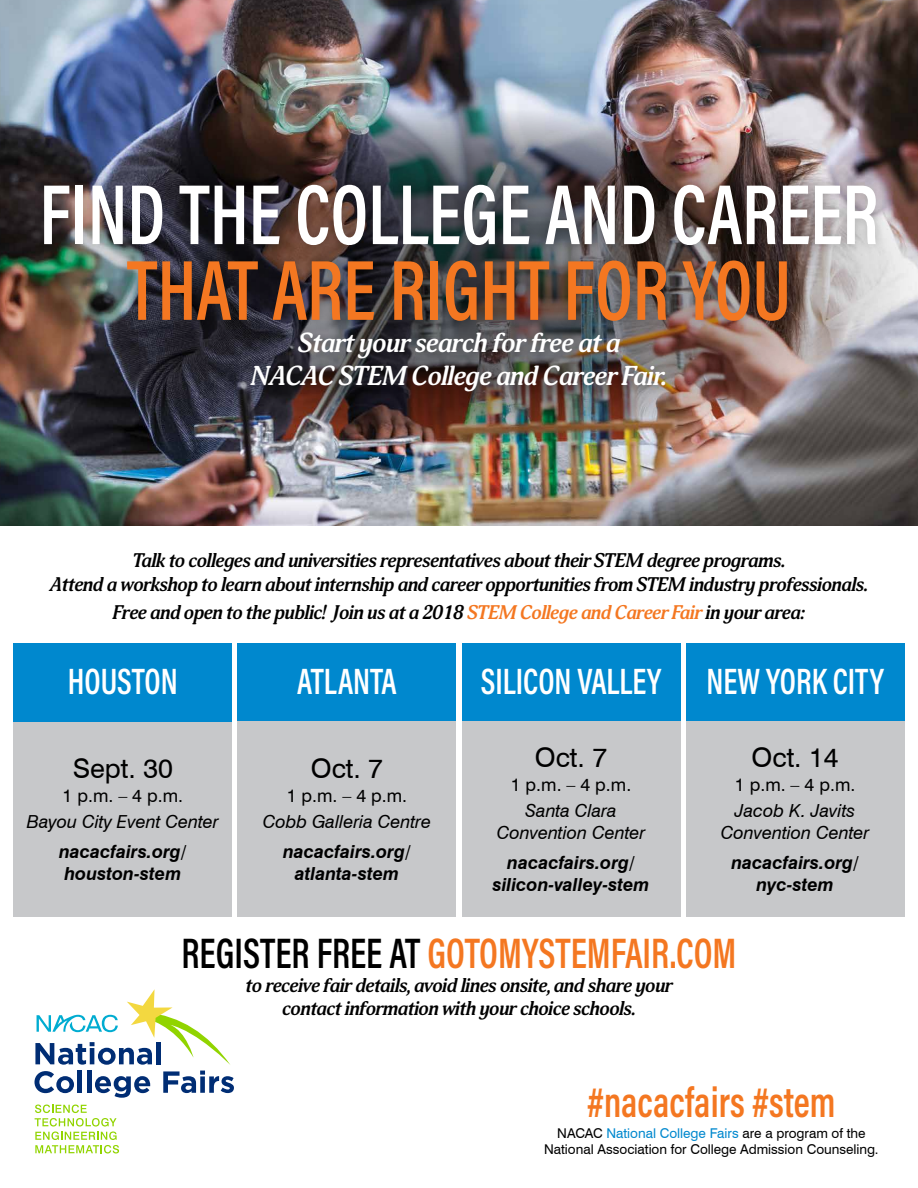
<style>
.page{position:relative;width:918px;height:1188px;background:#fff}
.page>*{position:absolute;margin:0;border:0;box-sizing:border-box;transform-origin:0 0}
.t1{font:600 86.25px "Acumin Pro Cond";color:#fff;scale:.87 1}
.t2{font:600 86.25px "Acumin Pro Cond";color:#f47721;scale:.87 1}
.t3{font:600 43.12px "Acumin Pro Cond";color:#f47721;scale:.87 1}
.t4{font:600 37.12px "Acumin Pro Cond";color:#fff;scale:.87 1}
.t5{font:italic 700 27px/32.4px "Adonis";letter-spacing:-.04em;color:#fff;text-align:center}
.t6{font:27px "Swiss 721 BT";color:#000}
.t7{font:italic 700 19.5px/23.4px "Adonis";letter-spacing:-.04em;color:#000;text-align:center}
.t8{font:italic 700 18px/21.6px "Swiss 721 BT";color:#000;text-align:center}
.t9{font:italic 18px/21.6px "Swiss 721 BT";color:#000;text-align:center}
.t10{font:18px "Swiss 721 BT";color:#000}
.t11{font:13.5px/16.2px "Swiss 721 BT";color:#000;text-align:center}
.s1{color:#f47721}
.s2{color:#000}
.s3{color:#0088ce}
</style>
<div class="page">
<img style="left:0;top:0;width:918px;height:525px">
<img style="left:0;top:108px;width:918px;height:338px">
<div style="left:33px;top:174px;width:853px;height:228px;background:#000;opacity:.25"></div>
<svg style="left:34px;top:1071px;width:40px;height:22px"></svg>
<hr style="left:78px;top:1071px;width:4px;height:22px;background:#002d74">
<hr style="left:87px;top:1071px;width:4px;height:22px;background:#002d74">
<svg style="left:95px;top:1076px;width:55px;height:22px"></svg>
<svg style="left:163px;top:1071px;width:71px;height:22px"></svg>
<svg style="left:35px;top:1105px;width:84px;height:48px"></svg>
<svg style="left:35px;top:989px;width:195px;height:76px"></svg>
<div style="left:14px;top:721px;width:218px;height:195px;background:#c7c8ca"></div>
<div style="left:686px;top:643px;width:218px;height:78px;background:#0088ce"></div>
<div style="left:462px;top:643px;width:218px;height:78px;background:#0088ce"></div>
<div style="left:238px;top:643px;width:218px;height:78px;background:#0088ce"></div>
<div style="left:14px;top:643px;width:218px;height:78px;background:#0088ce"></div>
<div style="left:238px;top:721px;width:218px;height:195px;background:#c7c8ca"></div>
<div style="left:462px;top:721px;width:218px;height:195px;background:#c7c8ca"></div>
<div style="left:686px;top:721px;width:218px;height:195px;background:#c7c8ca"></div>
<h1 class="t1" style="left:39px;top:158px;width:966px">FIND THE COLLEGE AND CAREER</h1>
<h1 class="t2" style="left:127px;top:234px;width:765px">THAT ARE RIGHT FOR YOU</h1>
<h3 class="t5" style="left:251px;top:328px;width:418px">Start your search for free at a<br>NACAC STEM College and Career Fair.</h3>
<p class="t7" style="left:50px;top:550px;width:820px">Talk to colleges and universities representatives about their STEM degree programs.<br>Attend a workshop to learn about internship and career opportunities from STEM industry professionals.</p>
<p class="t7" style="left:113px;top:601px;width:695px">Free and open to the public! Join us at a 2018 <span class="s1">STEM College and Career Fair</span> in your area:</p>
<h3 class="t4" style="left:68px;top:657px;width:128px">HOUSTON</h3>
<h3 class="t4" style="left:297px;top:657px;width:116px">ATLANTA</h3>
<h3 class="t4" style="left:481px;top:657px;width:465px">SILICON VALLEY NEW YORK CITY</h3>
<h3 class="t6" style="left:73px;top:752px;width:102px">Sept. 30</h3>
<p class="t10" style="left:63px;top:784px;width:122px">1 p.m. – 4 p.m.</p>
<p class="t9" style="left:27px;top:810px;width:193px">Bayou City Event Center</p>
<p class="t8" style="left:59px;top:841px;width:129px;text-align:left">nacacfairs.org/ houston-stem</p>
<h3 class="t6" style="left:311px;top:752px;width:74px">Oct. 7</h3>
<p class="t10" style="left:287px;top:784px;width:122px">1 p.m. – 4 p.m.</p>
<p class="t9" style="left:263px;top:810px;width:170px">Cobb Galleria Centre</p>
<p class="t8" style="left:283px;top:841px;width:129px">nacacfairs.org/ atlanta-stem</p>
<h3 class="t6" style="left:535px;top:741px;width:74px">Oct. 7</h3>
<p class="t10" style="left:511px;top:774px;width:122px">1 p.m. – 4 p.m.</p>
<p class="t9" style="left:497px;top:800px;width:150px">Santa Clara<br>Convention Center</p>
<p class="t8" style="left:493px;top:852px;width:158px">nacacfairs.org/ silicon-valley-stem</p>
<h3 class="t6" style="left:752px;top:741px;width:89px">Oct. 14</h3>
<p class="t10" style="left:735px;top:774px;width:122px">1 p.m. – 4 p.m.</p>
<p class="t9" style="left:721px;top:800px;width:150px">Jacob K. Javits<br>Convention Center</p>
<p class="t8" style="left:731px;top:852px;width:129px">nacacfairs.org/ nyc-stem</p>
<h2 class="t3" style="left:182px;top:925px;width:639px"><span class="s2">REGISTER FREE AT</span> GOTOMYSTEMFAIR.COM</h2>
<p class="t7" style="left:245px;top:974px;width:429px">to receive fair details, avoid lines onsite, and share your contact information with your choice schools.</p>
<h2 class="t3" style="left:587px;top:1074px;width:287px">#nacacfairs #stem</h2>
<p class="t11" style="left:544px;top:1125px;width:336px">NACAC <span class="s3">National College Fairs</span> are a program of the<br>National Association for College Admission Counseling.</p>
</div>
